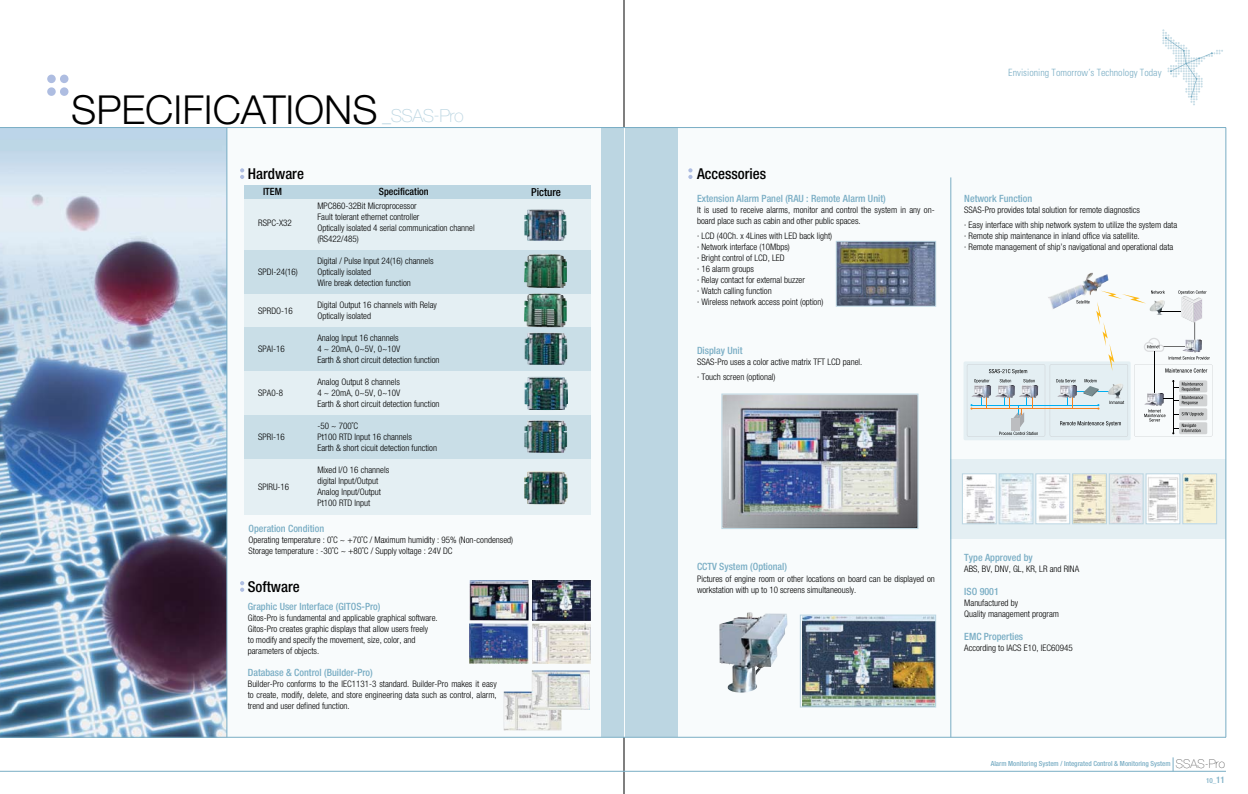
<style>
.page{position:relative;width:1248px;height:794px;background:#fff}
.page>*{position:absolute;margin:0;border:0;box-sizing:border-box;transform-origin:0 0}
.t1{font:300 40px "Helvetica Neue";color:#000}
.t2{font:100 18px "Helvetica Neue";letter-spacing:-.03em;color:#bcd6e2}
.t3{font:500 condensed 15px "Helvetica Neue";color:#000}
.t4{font:500 condensed 11px "Helvetica Neue";color:#000}
.t5{font:500 condensed 10px "Helvetica Neue";color:#79adc4}
.t6{font:300 condensed 10px "Univers";color:#79adc4}
.t7{font:500 condensed 10px "Helvetica Neue";color:#000}
.t8{font:300 condensed 9px/11px "Helvetica Neue";color:#000}
.t9{font:500 condensed 7px "Helvetica Neue";color:#79adc4}
.s1{font-weight:200;font-stretch:normal;font-size:12px;color:#000}
.s2{font-size:9px}
</style>
<div class="page">
<hr style="left:623px;top:0;width:1px;height:794px;background:#000">
<div style="left:624px;top:128px;width:601px;height:609px;background:#f8fbfc"></div>
<div style="left:624px;top:128px;width:54px;height:609px;background:#bcd6e2"></div>
<div style="left:950px;top:459px;width:275px;height:79px;background:#e4eff3"></div>
<div style="left:963px;top:361px;width:167px;height:79px;background:linear-gradient(to right,#e4eff3,#e4eff3);border-radius:2px"></div>
<hr style="left:624px;top:771px;width:601px;height:1px;background:#79adc4">
<hr style="left:624px;top:127px;width:601px;height:1px;background:#79adc4">
<hr style="left:624px;top:737px;width:601px;height:1px;background:#79adc4">
<svg style="left:1172px;top:757px;width:1px;height:14px"></svg>
<svg style="left:1162px;top:29px;width:60px;height:76px"></svg>
<img style="left:723px;top:396px;width:193px;height:131px">
<div style="left:721px;top:394px;width:197px;height:135px;border:1px solid #bcd6e2"></div>
<img style="left:719px;top:612px;width:68px;height:81px">
<img style="left:964px;top:475px;width:30px;height:47px">
<div style="left:962px;top:473px;width:34px;height:51px;border:1px solid #bcd6e2"></div>
<img style="left:1000px;top:475px;width:31px;height:47px">
<div style="left:998px;top:473px;width:35px;height:51px;border:1px solid #bcd6e2"></div>
<img style="left:1037px;top:475px;width:30px;height:47px">
<div style="left:1035px;top:473px;width:34px;height:51px;border:1px solid #bcd6e2"></div>
<img style="left:1074px;top:475px;width:30px;height:47px">
<div style="left:1072px;top:473px;width:34px;height:51px;border:1px solid #bcd6e2"></div>
<img style="left:1110px;top:475px;width:31px;height:47px">
<div style="left:1108px;top:473px;width:35px;height:51px;border:1px solid #bcd6e2"></div>
<img style="left:1147px;top:475px;width:30px;height:47px">
<div style="left:1145px;top:473px;width:34px;height:51px;border:1px solid #bcd6e2"></div>
<img style="left:1184px;top:475px;width:30px;height:47px">
<div style="left:1182px;top:473px;width:34px;height:51px;border:1px solid #bcd6e2"></div>
<img style="left:1068px;top:272px;width:40px;height:18px">
<svg style="left:966px;top:290px;width:246px;height:146px"></svg>
<hr style="left:950px;top:177px;width:1px;height:560px;background:#79adc4">
<hr style="left:1225px;top:128px;width:1px;height:609px;background:#79adc4">
<img style="left:838px;top:243px;width:95px;height:61px">
<div style="left:836px;top:241px;width:99px;height:65px;border:1px solid #bcd6e2"></div>
<img style="left:802px;top:617px;width:131px;height:88px">
<div style="left:800px;top:615px;width:135px;height:92px;border:1px solid #bcd6e2"></div>
<svg style="left:688px;top:168px;width:4px;height:11px"></svg>
<div style="left:0;top:128px;width:624px;height:609px;background:#f8fbfc"></div>
<div style="left:601px;top:128px;width:23px;height:609px;background:#bcd6e2"></div>
<div style="left:244px;top:186px;width:346px;height:329px;background:#e4eff3"></div>
<div style="left:244px;top:186px;width:346px;height:13px;background:#bcd6e2"></div>
<div style="left:244px;top:250px;width:346px;height:43px;background:#c9dee7"></div>
<div style="left:244px;top:327px;width:346px;height:44px;background:#c9dee7"></div>
<div style="left:244px;top:415px;width:346px;height:44px;background:#c9dee7"></div>
<img style="left:0;top:128px;width:227px;height:609px">
<img style="left:524px;top:209px;width:42px;height:32px">
<img style="left:524px;top:254px;width:43px;height:34px">
<img style="left:523px;top:293px;width:43px;height:34px">
<img style="left:524px;top:332px;width:43px;height:33px">
<img style="left:524px;top:377px;width:44px;height:33px">
<img style="left:524px;top:420px;width:43px;height:33px">
<img style="left:524px;top:471px;width:43px;height:33px">
<img style="left:470px;top:580px;width:58px;height:40px">
<img style="left:532px;top:580px;width:58px;height:40px">
<img style="left:470px;top:624px;width:58px;height:39px">
<img style="left:532px;top:624px;width:58px;height:39px">
<hr style="left:0;top:771px;width:624px;height:1px;background:#79adc4">
<hr style="left:0;top:127px;width:624px;height:1px;background:#79adc4">
<hr style="left:0;top:737px;width:624px;height:1px;background:#79adc4">
<hr style="left:227px;top:128px;width:1px;height:609px;background:#79adc4">
<img style="left:503px;top:670px;width:87px;height:60px">
<div style="left:47px;top:75px;width:9px;height:8px;background:#aebde1;border-radius:50%"></div>
<div style="left:60px;top:75px;width:8px;height:8px;background:#aebde1;border-radius:50%"></div>
<div style="left:47px;top:87px;width:9px;height:9px;background:#aebde1;border-radius:50%"></div>
<div style="left:60px;top:87px;width:8px;height:9px;background:#aebde1;border-radius:50%"></div>
<svg style="left:240px;top:168px;width:4px;height:11px"></svg>
<svg style="left:240px;top:581px;width:4px;height:11px"></svg>
<h1 class="t1" style="left:71px;top:86px;width:308px">SPECIFICATIONS</h1>
<h2 class="t2" style="left:382px;top:105px;width:83px">_SSAS-Pro</h2>
<h3 class="t3" style="left:248px;top:165px;width:58px">Hardware</h3>
<p class="t7" style="left:263px;top:186px;width:20px">ITEM</p>
<p class="t8" style="left:258px;top:217px;width:35px">RSPC-X32</p>
<p class="t8" style="left:258px;top:266px;width:41px">SPDI-24(16)</p>
<p class="t8" style="left:258px;top:305px;width:36px">SPRDO-16</p>
<p class="t8" style="left:258px;top:343px;width:28px">SPAI-16</p>
<p class="t8" style="left:258px;top:387px;width:26px">SPA0-8</p>
<p class="t8" style="left:258px;top:431px;width:28px">SPRI-16</p>
<p class="t8" style="left:258px;top:481px;width:32px">SPIRU-16</p>
<p class="t7" style="left:379px;top:186px;width:51px">Specification</p>
<p class="t4" style="left:531px;top:185px;width:31px">Picture</p>
<p class="t8" style="left:317px;top:200px;width:159px">MPC860-32Bit Microprocessor<br>Fault tolerant ethernet controller<br>Optically isolated 4 serial communication channel (RS422/485)</p>
<p class="t8" style="left:317px;top:255px;width:117px">Digital / Pulse Input 24(16) channels<br>Optically isolated<br>Wire break detection function</p>
<p class="t8" style="left:317px;top:299px;width:121px">Digital Output 16 channels with Relay<br>Optically isolated</p>
<p class="t8" style="left:317px;top:332px;width:124px">Analog Input 16 channels<br>4 ~ 20mA, 0~5V, 0~10V<br>Earth &amp; short circuit detection function</p>
<p class="t8" style="left:317px;top:376px;width:124px">Analog Output 8 channels<br>4 ~ 20mA, 0~5V, 0~10V<br>Earth &amp; short circuit detection function</p>
<p class="t8" style="left:317px;top:420px;width:121px">-50 ~ 700˚C<br>Pt100 RTD Input 16 channels<br>Earth &amp; short cicuit detection function</p>
<p class="t8" style="left:317px;top:464px;width:73px">Mixed I/O 16 channels digital Input/Output<br>Analog Input/Output<br>Pt100 RTD Input</p>
<p class="t5" style="left:248px;top:522px;width:77px">Operation Condition</p>
<p class="t8" style="left:248px;top:534px;width:266px">Operating temperature : 0˚C ~ +70˚C / Maximum humidity : 95% (Non-condensed)<br>Storage temperature : -30˚C ~ +80˚C / Supply voltage : 24V DC</p>
<h3 class="t3" style="left:248px;top:577px;width:53px">Software</h3>
<p class="t5" style="left:248px;top:600px;width:134px">Graphic User Interface (GITOS-Pro)</p>
<p class="t8" style="left:248px;top:612px;width:191px">Gitos-Pro is fundamental and applicable graphical software.<br>Gitos-Pro creates graphic displays that allow users freely<br>to modify and specify the movement, size, color, and parameters of objects.</p>
<p class="t5" style="left:248px;top:666px;width:126px">Database &amp; Control (Builder-Pro)</p>
<p class="t8" style="left:248px;top:678px;width:250px;text-align:justify">Builder-Pro conforms to the IEC1131-3 standard. Builder-Pro makes it easy to create, modify, delete, and store engineering data such as control, alarm, trend and user defined function.</p>
<p class="t6" style="left:1008px;top:67px;width:155px">Envisioning Tomorrow’s Technology Today</p>
<h3 class="t3" style="left:697px;top:165px;width:71px">Accessories</h3>
<p class="t5" style="left:697px;top:192px;width:190px">Extension Alarm Panel (RAU : Remote Alarm Unit)</p>
<p class="t8" style="left:697px;top:204px;width:239px">It is used to receive alarms, monitor and control the system in any on&shy;board place such as cabin and other public spaces.</p>
<p class="t8" style="left:697px;top:230px;width:137px">· LCD (40Ch. x 4Lines with LED back light) · Network interface (10Mbps)<br>· Bright control of LCD, LED<br>· 16 alarm groups<br>· Relay contact for external buzzer<br>· Watch calling function<br>· Wireless network access point (option)</p>
<p class="t5" style="left:697px;top:344px;width:47px">Display Unit</p>
<p class="t8" style="left:697px;top:354px;width:167px;line-height:15px">SSAS-Pro uses a color active matrix TFT LCD panel. · Touch screen (optional)</p>
<p class="t5" style="left:964px;top:192px;width:69px">Network Function</p>
<p class="t8" style="left:964px;top:202px;width:214px;line-height:15px">SSAS-Pro provides total solution for remote diagnostics<br>· Easy interface with ship network system to utilize the system data</p>
<p class="t8" style="left:964px;top:230px;width:211px">· Remote ship maintenance in inland office via satellite.<br>· Remote management of ship’s navigational and operational data</p>
<p class="t5" style="left:697px;top:561px;width:91px">CCTV System (Optional)</p>
<p class="t8" style="left:697px;top:573px;width:239px">Pictures of engine room or other locations on board can be displayed on workstation with up to 10 screens simultaneously.</p>
<p class="t5" style="left:964px;top:551px;width:70px">Type Approved by</p>
<p class="t8" style="left:964px;top:563px;width:116px">ABS, BV, DNV, GL, KR, LR and RINA</p>
<p class="t5" style="left:964px;top:585px;width:36px">ISO 9001</p>
<p class="t8" style="left:964px;top:597px;width:96px">Manufactured by<br>Quality management program</p>
<p class="t5" style="left:964px;top:630px;width:60px">EMC Properties</p>
<p class="t8" style="left:964px;top:642px;width:110px">According to IACS E10, IEC60945</p>
<p class="t9" style="left:990px;top:759px;width:236px">Alarm Monitoring System / Integrated Control &amp; Monitoring System <span class="s1">SSAS-Pro</span></p>
<p class="t9" style="left:1205px;top:776px;width:20px">10_<span class="s2">11</span></p>
</div>
